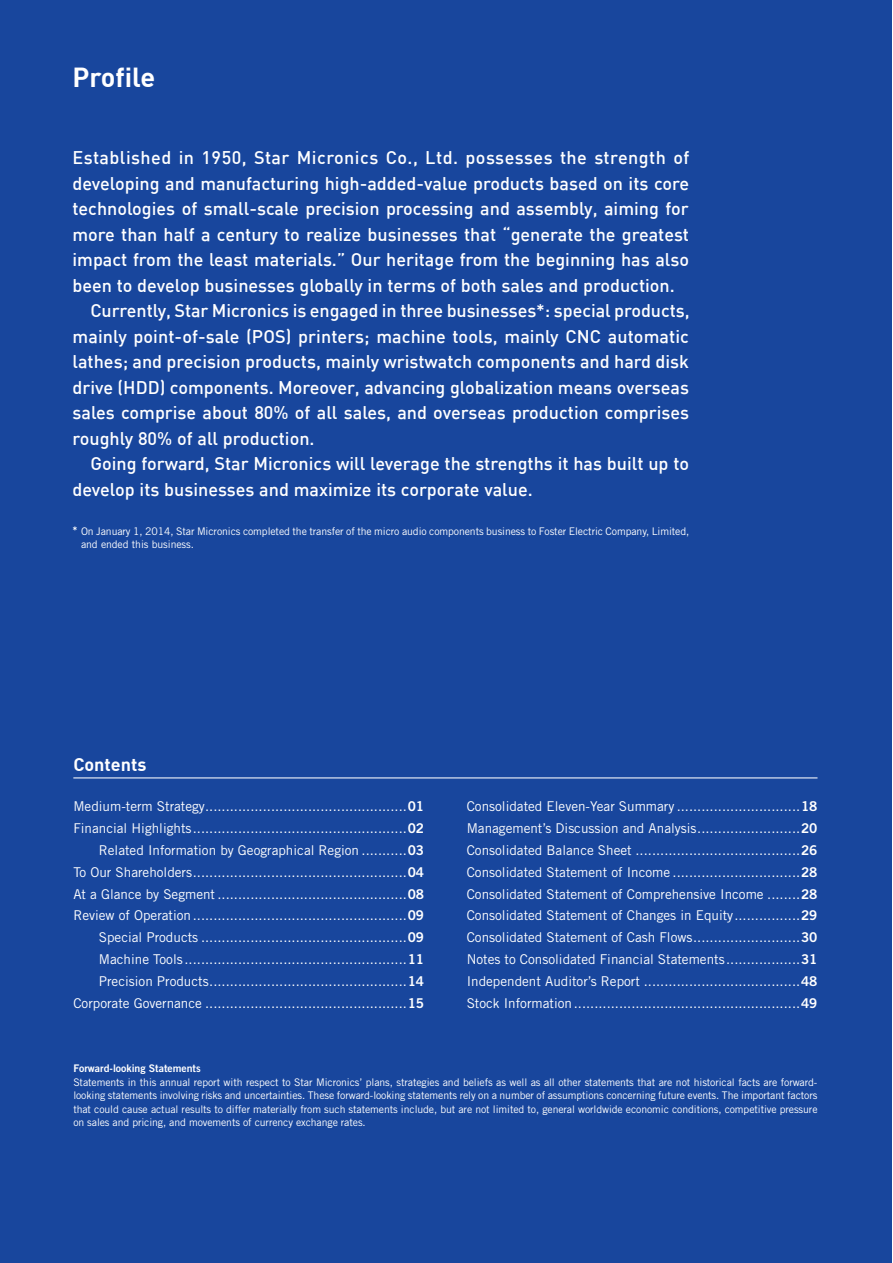
<style>
.page{position:relative;width:893px;height:1263px;background:#fff}
.page>*{position:absolute;margin:0;border:0;box-sizing:border-box;transform-origin:0 0}
.t1{font:700 27px "DIN";color:#fff}
.t2{font:500 18px "DIN";color:#fff}
.t3{font:500 18px "DIN";letter-spacing:.025em;color:#fff}
.t4{font:700 18px "DIN";color:#fff}
.t5{font:13.5px/21.9px "Trade Gothic";color:#fff;text-align:right}
.t6{font:10.5px/13.5px "Trade Gothic";letter-spacing:-.01em;color:#fff;text-align:justify}
.t7{font:10.5px "Trade Gothic Bold Two";color:#fff}
.s1{font-family:"DIN";font-weight:500}
.s2{font-family:"Trade Gothic Bold Two"}
</style>
<div class="page">
<div style="left:0;top:0;width:892px;height:1263px;background:#18469d"></div>
<hr style="left:73px;top:777px;width:744px;height:1px;background:#fff">
<h1 class="t1" style="left:72px;top:59px;width:84px">Profile</h1>
<h2 class="t3" style="left:72px;top:146px;width:618px">Established in 1950, Star Micronics Co., Ltd. possesses the strength of</h2>
<h2 class="t2" style="left:72px;top:172px;width:618px">developing and manufacturing high-added-value products based on its core</h2>
<h2 class="t2" style="left:72px;top:197px;width:618px">technologies of small-scale precision processing and assembly, aiming for</h2>
<h2 class="t2" style="left:72px;top:223px;width:618px">more than half a century to realize businesses that “generate the greatest</h2>
<h2 class="t2" style="left:72px;top:248px;width:618px">impact from the least materials.” Our heritage from the beginning has also</h2>
<h2 class="t2" style="left:72px;top:274px;width:604px">been to develop businesses globally in terms of both sales and production.</h2>
<h2 class="t2" style="left:90px;top:299px;width:601px">Currently, Star Micronics is engaged in three businesses*: special products,</h2>
<h2 class="t2" style="left:72px;top:325px;width:618px">mainly point-of-sale (POS) printers; machine tools, mainly CNC automatic</h2>
<h2 class="t2" style="left:72px;top:350px;width:618px">lathes; and precision products, mainly wristwatch components and hard disk</h2>
<h2 class="t2" style="left:72px;top:376px;width:618px">drive (HDD) components. Moreover, advancing globalization means overseas</h2>
<h2 class="t2" style="left:72px;top:401px;width:618px">sales comprise about 80% of all sales, and overseas production comprises</h2>
<h2 class="t2" style="left:72px;top:427px;width:244px">roughly 80% of all production.</h2>
<h2 class="t2" style="left:90px;top:452px;width:600px">Going forward, Star Micronics will leverage the strengths it has built up to</h2>
<h2 class="t2" style="left:72px;top:478px;width:462px">develop its businesses and maximize its corporate value.</h2>
<p class="t6" style="left:81px;top:524px;width:610px;text-indent:-9px"><span class="s1">*</span> On January 1, 2014, Star Micronics completed the transfer of the micro audio components business to Foster Electric Company, Limited, and ended this business.</p>
<h2 class="t4" style="left:73px;top:753px;width:75px">Contents</h2>
<p class="t5" style="left:73px;top:795px;width:352px">Medium-term Strategy.................................................<span class="s2">01<br></span>Financial Highlights....................................................<span class="s2">02<br></span>Related Information by Geographical Region ...........<span class="s2">03<br></span>To Our Shareholders....................................................<span class="s2">04<br></span>At a Glance by Segment ..............................................<span class="s2">08<br></span>Review of Operation....................................................<span class="s2">09<br></span>Special Products ..................................................<span class="s2">09<br></span>Machine Tools ......................................................<span class="s2">11<br></span>Precision Products................................................<span class="s2">14<br></span>Corporate Governance .................................................<span class="s2">15</span></p>
<p class="t5" style="left:467px;top:795px;width:352px;text-align:justify">Consolidated Eleven-Year Summary ..............................<span class="s2">18<br></span>Management’s Discussion and Analysis.........................<span class="s2">20<br></span>Consolidated Balance Sheet ........................................<span class="s2">26<br></span>Consolidated Statement of Income ...............................<span class="s2">28<br></span>Consolidated Statement of Comprehensive Income ........<span class="s2">28<br></span>Consolidated Statement of Changes in Equity................<span class="s2">29<br></span>Consolidated Statement of Cash Flows..........................<span class="s2">30<br></span>Notes to Consolidated Financial Statements..................<span class="s2">31<br></span>Independent Auditor’s Report ......................................<span class="s2">48<br></span>Stock Information.......................................................<span class="s2">49</span></p>
<p class="t7" style="left:73px;top:1062px;width:129px">Forward-looking Statements</p>
<p class="t6" style="left:73px;top:1075px;width:746px">Statements in this annual report with respect to Star Micronics’ plans, strategies and beliefs as well as all other statements that are not historical facts are forward&shy;looking statements involving risks and uncertainties. These forward-looking statements rely on a number of assumptions concerning future events. The important factors that could cause actual results to differ materially from such statements include, but are not limited to, general worldwide economic conditions, competitive pressure on sales and pricing, and movements of currency exchange rates.</p>
</div>
